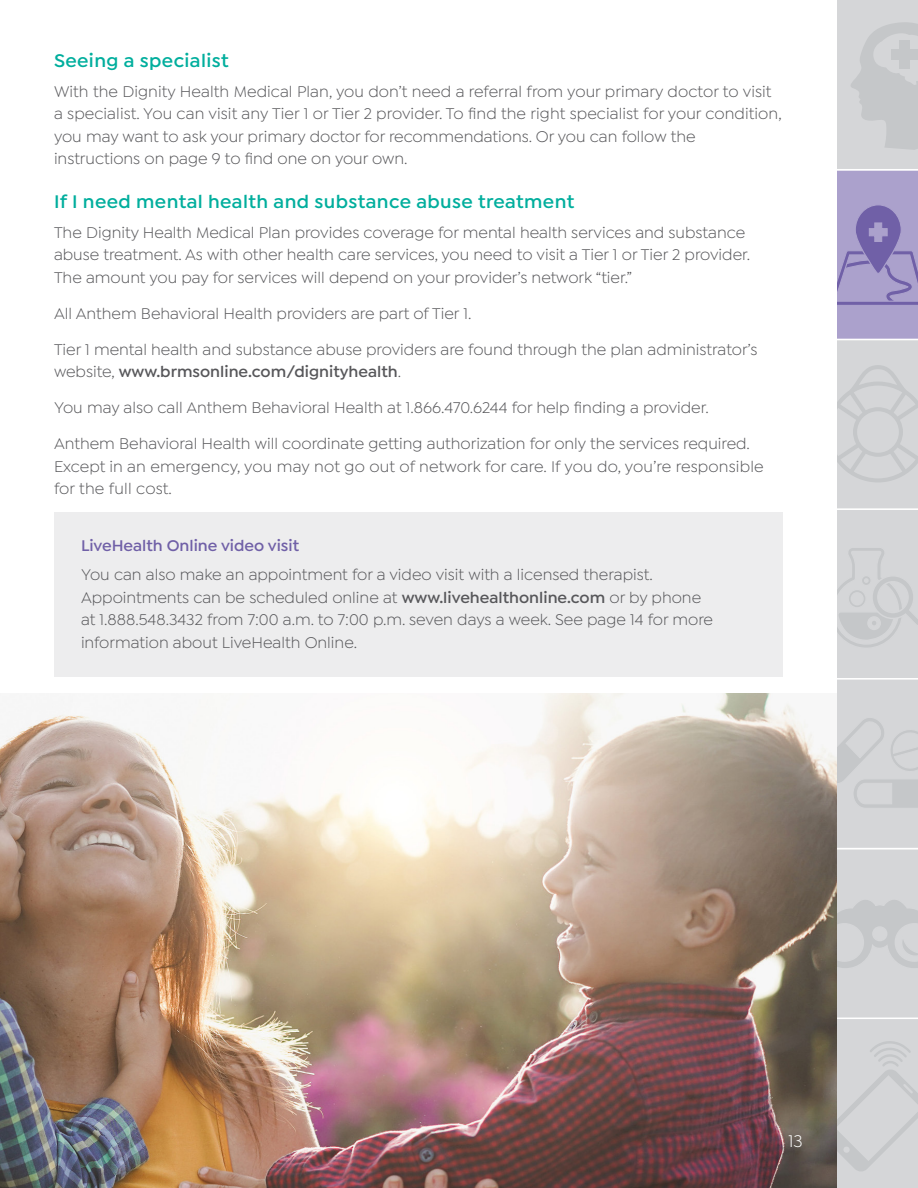
<style>
.page{position:relative;width:918px;height:1188px;background:#fff}
.page>*{position:absolute;margin:0;border:0;box-sizing:border-box;transform-origin:0 0}
.t1{font:600 19.5px "Isidora Sans";letter-spacing:.02em;color:#00ae9d}
.t2{font:18px "Isidora Sans";color:#fff}
.t3{font:16.5px/22.5px "Isidora Sans";color:#57575a}
.t4{font:600 16.5px "Isidora Sans";color:#7060a7}
.s1{font-weight:600}
</style>
<div class="page">
<svg style="left:837px;top:0;width:81px;height:1188px;background:#cbcad3"></svg>
<div style="left:900px;top:41px;width:10px;height:28px;background:#c5c7c9"></div>
<div style="left:891px;top:50px;width:27px;height:10px;background:#c5c7c9"></div>
<img style="left:0;top:693px;width:837px;height:495px">
<div style="left:54px;top:512px;width:729px;height:164px;background:#ededee"></div>
<p class="t1" style="left:54px;top:50px;width:176px">Seeing a specialist</p>
<p class="t3" style="left:54px;top:80px;width:729px">With the Dignity Health Medical Plan, you don’t need a referral from your primary doctor to visit a specialist. You can visit any Tier 1 or Tier 2 provider. To find the right specialist for your condition, you may want to ask your primary doctor for recommendations. Or you can follow the instructions on page 9 to find one on your own.</p>
<p class="t1" style="left:54px;top:191px;width:522px">If I need mental health and substance abuse treatment</p>
<p class="t3" style="left:54px;top:221px;width:698px">The Dignity Health Medical Plan provides coverage for mental health services and substance abuse treatment. As with other health care services, you need to visit a Tier 1 or Tier 2 provider.<br>The amount you pay for services will depend on your provider’s network “tier.”</p>
<p class="t3" style="left:54px;top:302px;width:419px">All Anthem Behavioral Health providers are part of Tier 1.</p>
<p class="t3" style="left:54px;top:338px;width:705px">Tier 1 mental health and substance abuse providers are found through the plan administrator’s website, <span class="s1">www.brmsonline.com/dignityhealth</span>.</p>
<p class="t3" style="left:54px;top:396px;width:656px">You may also call Anthem Behavioral Health at 1.866.470.6244 for help finding a provider.</p>
<p class="t3" style="left:54px;top:432px;width:711px">Anthem Behavioral Health will coordinate getting authorization for only the services required.<br>Except in an emergency, you may not go out of network for care. If you do, you’re responsible for the full cost.</p>
<p class="t4" style="left:81px;top:536px;width:220px">LiveHealth Online video visit</p>
<p class="t3" style="left:81px;top:563px;width:633px">You can also make an appointment for a video visit with a licensed therapist.<br>Appointments can be scheduled online at <span class="s1">www.livehealthonline.com</span> or by phone at 1.888.548.3432 from 7:00 a.m. to 7:00 p.m. seven days a week. See page 14 for more information about LiveHealth Online.</p>
<p class="t2" style="left:788px;top:1131px;width:16px">13</p>
</div>
